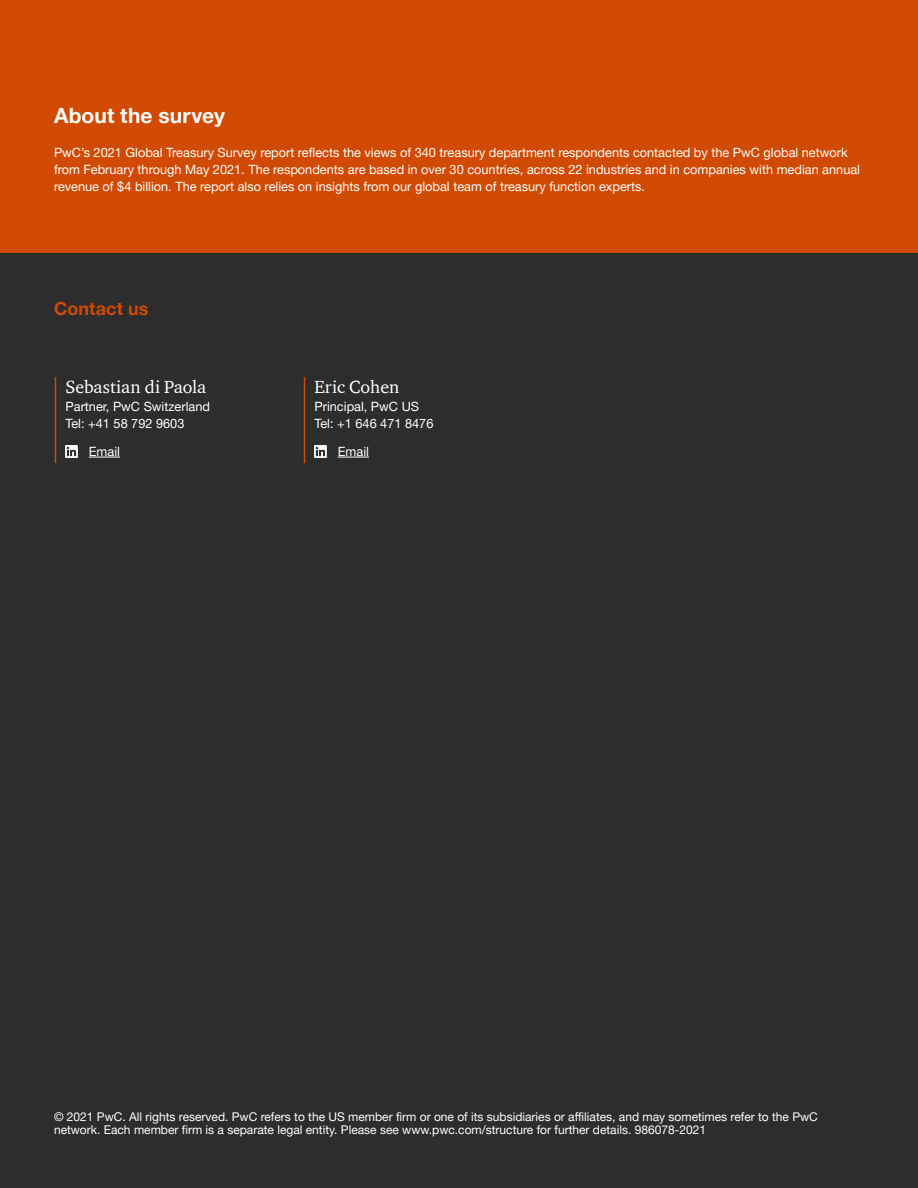
<style>
.page{position:relative;width:918px;height:1188px;background:#fff}
.page>*{position:absolute;margin:0;border:0;box-sizing:border-box;transform-origin:0 0}
.Body___Section_Head{font:700 21px "Helvetica Neue LT Pro";letter-spacing:.01em;color:#fff}
.Body___Section_Head-2{font:18px "ITC Charter Com";letter-spacing:-.005em;color:#fff}
.Body___Section_Head-3{font:700 18px "Helvetica Neue LT Pro";letter-spacing:.005em;color:#d04a02}
.Body___Copy__black{font:18px "ITC Charter Com";color:#fff}
.Body___Section_Head-4{font:12.75px/17.2px "Helvetica Neue LT Pro";color:#fff}
.Body___Copy__black-2{font:12.75px/17.2px "Helvetica Neue LT Pro";color:#fff}
.Body___Section_Head-5{font:12px/13.5px "Helvetica Neue LT Pro";color:#fff}
</style>
<div class="page">
<div style="left:0;top:0;width:918px;height:254px;background:#d04a02"></div>
<div style="left:0;top:254px;width:918px;height:934px;background:#2d2d2d"></div>
<hr style="left:55px;top:377px;width:1px;height:86px;background:#d04a02">
<hr style="left:304px;top:377px;width:1px;height:86px;background:#d04a02">
<svg style="left:66px;top:445px;width:12px;height:13px"></svg>
<hr style="left:89px;top:457px;width:31px;height:1px;background:#fff">
<svg style="left:315px;top:445px;width:12px;height:13px"></svg>
<hr style="left:338px;top:457px;width:31px;height:1px;background:#fff">
<p class="Body___Section_Head" style="left:54px;top:103px;width:172px">About the survey</p>
<p class="Body___Section_Head-4" style="left:54px;top:143px;width:808px">PwC’s 2021 Global Treasury Survey report reflects the views of 340 treasury department respondents contacted by the PwC global network from February through May 2021. The respondents are based in over 30 countries, across 22 industries and in companies with median annual revenue of $4 billion. The report also relies on insights from our global team of treasury function experts.</p>
<p class="Body___Section_Head-3" style="left:54px;top:298px;width:96px">Contact us</p>
<p class="Body___Section_Head-2" style="left:66px;top:376px;width:142px">Sebastian di Paola</p>
<p class="Body___Copy__black-2" style="left:66px;top:397px;width:146px">Partner, PwC Switzerland<br>Tel: +41 58 792 9603</p>
<p class="Body___Copy__black" style="left:315px;top:376px;width:86px">Eric Cohen</p>
<p class="Body___Copy__black-2" style="left:315px;top:397px;width:120px">Principal, PwC US<br>Tel: +1 646 471 8476</p>
<p class="Body___Copy__black-2" style="left:89px;top:443px;width:33px">Email</p>
<p class="Body___Copy__black-2" style="left:338px;top:443px;width:33px">Email</p>
<p class="Body___Section_Head-5" style="left:54px;top:1109px;width:765px">© 2021 PwC. All rights reserved. PwC refers to the US member firm or one of its subsidiaries or affiliates, and may sometimes refer to the PwC network. Each member firm is a separate legal entity. Please see www.pwc.com/structure for further details. 986078-2021</p>
</div>
